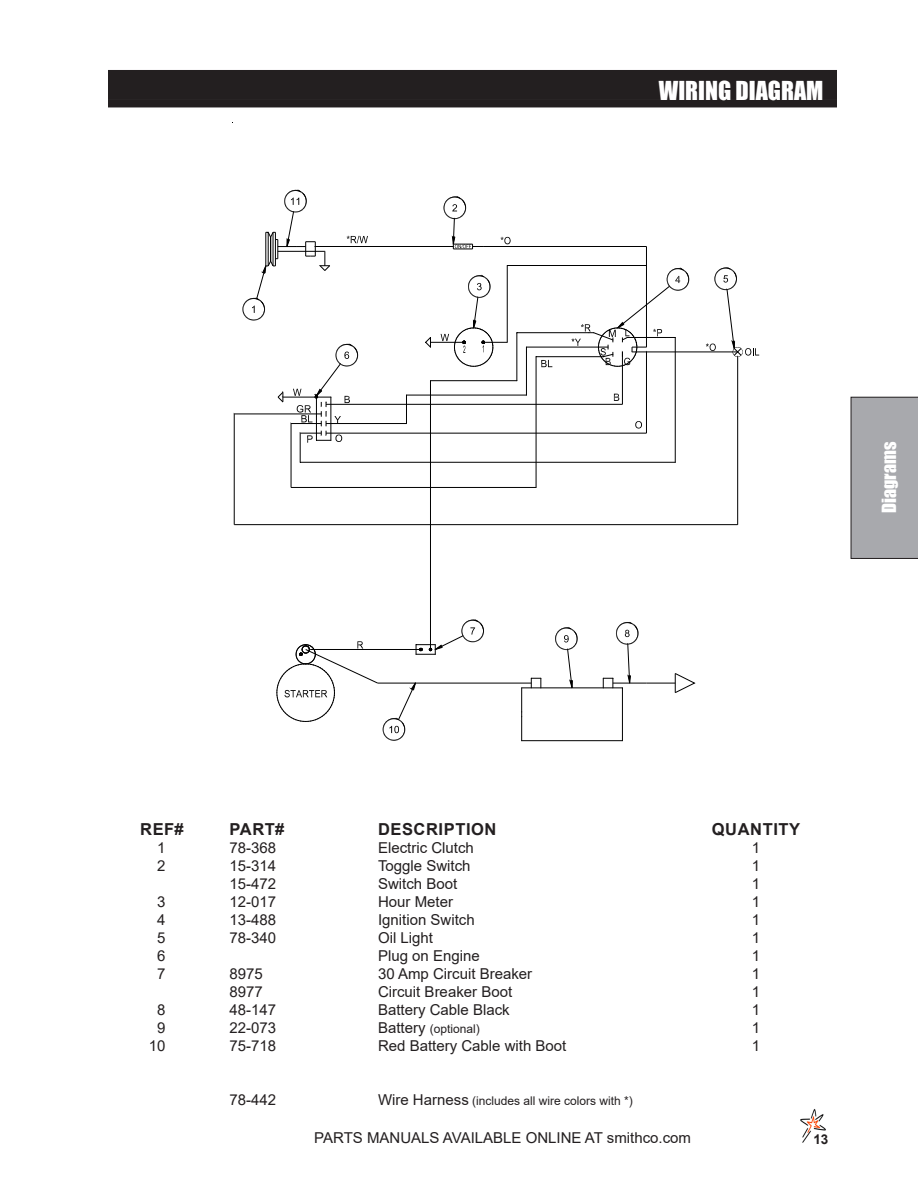
<style>
.page{position:relative;width:918px;height:1188px;background:#fff}
.page>*{position:absolute;margin:0;border:0;box-sizing:border-box;transform-origin:0 0}
.Header_Right{font:24px "Impact";color:#fff}
.t1{font:18px "Impact";color:#fff}
.Header_Parts_List{font:700 16.5px "Arial";letter-spacing:.035em;color:#231f20}
.Parts_List{font:15px "Arial";color:#231f20}
.t2{font:700 13.5px "Arial";color:#231f20}
.Parts_List-2{font:12px "Arial";color:#231f20}
.s1{font-size:15px}
</style>
<div class="page">
<img style="left:800px;top:1109px;width:26px;height:34px">
<div style="left:851px;top:397px;width:67px;height:162px;background:#a8a9ad"></div>
<div style="left:108px;top:70px;width:729px;height:30px;background:#231f20"></div>
<div style="left:108px;top:100px;width:729px;height:7px;background:#231f20"></div>
<hr style="left:517px;top:333px;width:1px;height:48px;background:#000">
<hr style="left:536px;top:357px;width:1px;height:131px;background:#000">
<hr style="left:300px;top:462px;width:375px;height:1px;background:#000">
<hr style="left:675px;top:337px;width:1px;height:125px;background:#000">
<hr style="left:632px;top:352px;width:106px;height:1px;background:#000">
<hr style="left:507px;top:265px;width:139px;height:1px;background:#000">
<hr style="left:517px;top:332px;width:72px;height:1px;background:#000">
<hr style="left:522px;top:740px;width:100px;height:1px;background:#000">
<hr style="left:622px;top:688px;width:1px;height:53px;background:#000">
<hr style="left:522px;top:688px;width:100px;height:1px;background:#000">
<svg style="left:521px;top:688px;width:1px;height:53px"></svg>
<hr style="left:536px;top:356px;width:67px;height:1px;background:#000">
<hr style="left:430px;top:342px;width:34px;height:1px;background:#000">
<hr style="left:430px;top:380px;width:87px;height:1px;background:#000">
<svg style="left:406px;top:396px;width:1px;height:27px"></svg>
<hr style="left:430px;top:381px;width:1px;height:269px;background:#000">
<hr style="left:526px;top:347px;width:82px;height:1px;background:#000">
<svg style="left:531px;top:678px;width:11px;height:10px"></svg>
<hr style="left:406px;top:395px;width:120px;height:1px;background:#000">
<svg style="left:526px;top:348px;width:1px;height:47px"></svg>
<svg style="left:426px;top:337px;width:5px;height:10px"></svg>
<hr style="left:378px;top:683px;width:153px;height:1px;background:#000">
<hr style="left:613px;top:683px;width:33px;height:1px;background:#000">
<svg style="left:646px;top:673px;width:49px;height:20px"></svg>
<hr style="left:507px;top:266px;width:1px;height:76px;background:#000">
<hr style="left:326px;top:404px;width:296px;height:1px;background:#000">
<hr style="left:326px;top:433px;width:321px;height:1px;background:#000">
<hr style="left:234px;top:524px;width:504px;height:1px;background:#000">
<hr style="left:291px;top:487px;width:245px;height:1px;background:#000">
<hr style="left:646px;top:246px;width:1px;height:101px;background:#000">
<hr style="left:483px;top:246px;width:163px;height:1px;background:#000">
<hr style="left:315px;top:246px;width:138px;height:1px;background:#000">
<hr style="left:326px;top:423px;width:81px;height:1px;background:#000">
<hr style="left:646px;top:352px;width:1px;height:81px;background:#000">
<hr style="left:234px;top:414px;width:1px;height:111px;background:#000">
<hr style="left:737px;top:357px;width:1px;height:168px;background:#000">
<hr style="left:283px;top:397px;width:33px;height:1px;background:#000">
<svg style="left:278px;top:392px;width:6px;height:10px"></svg>
<hr style="left:291px;top:424px;width:1px;height:63px;background:#000">
<hr style="left:622px;top:352px;width:1px;height:52px;background:#000">
<hr style="left:234px;top:414px;width:87px;height:1px;background:#000">
<hr style="left:291px;top:423px;width:30px;height:1px;background:#000">
<svg style="left:555px;top:628px;width:23px;height:60px"></svg>
<svg style="left:603px;top:622px;width:36px;height:66px"></svg>
<svg style="left:441px;top:276px;width:66px;height:91px"></svg>
<svg style="left:541px;top:360px;width:11px;height:7px"></svg>
<svg style="left:635px;top:421px;width:7px;height:8px"></svg>
<svg style="left:614px;top:394px;width:5px;height:7px"></svg>
<svg style="left:293px;top:344px;width:66px;height:118px"></svg>
<svg style="left:501px;top:236px;width:10px;height:8px"></svg>
<svg style="left:277px;top:620px;width:207px;height:121px"></svg>
<svg style="left:347px;top:236px;width:21px;height:7px"></svg>
<svg style="left:572px;top:268px;width:118px;height:99px"></svg>
<svg style="left:243px;top:190px;width:87px;height:131px"></svg>
<svg style="left:444px;top:197px;width:39px;height:53px"></svg>
<svg style="left:706px;top:268px;width:53px;height:90px"></svg>
<p class="Header_Right" style="left:659px;top:72px;width:166px">WIRING DIAGRAM</p>
<p class="t1" style="left:875px;top:513px;width:73px;rotate:-90deg">Diagrams</p>
<p class="Header_Parts_List" style="left:140px;top:818px;width:45px">REF#</p>
<p class="Header_Parts_List" style="left:230px;top:818px;width:56px">PART#</p>
<p class="Header_Parts_List" style="left:378px;top:818px;width:120px">DESCRIPTION</p>
<p class="Header_Parts_List" style="left:712px;top:818px;width:90px">QUANTITY</p>
<p class="Parts_List" style="left:157px;top:838px;width:10px">1</p>
<p class="Parts_List" style="left:230px;top:838px;width:48px">78-368</p>
<p class="Parts_List" style="left:378px;top:838px;width:97px">Electric Clutch</p>
<p class="Parts_List" style="left:752px;top:838px;width:10px">1</p>
<p class="Parts_List" style="left:157px;top:856px;width:10px">2</p>
<p class="Parts_List" style="left:230px;top:856px;width:48px">15-314</p>
<p class="Parts_List" style="left:378px;top:856px;width:94px">Toggle Switch</p>
<p class="Parts_List" style="left:752px;top:856px;width:10px">1</p>
<p class="Parts_List" style="left:230px;top:874px;width:48px">15-472</p>
<p class="Parts_List" style="left:378px;top:874px;width:81px">Switch Boot</p>
<p class="Parts_List" style="left:752px;top:874px;width:10px">1</p>
<p class="Parts_List" style="left:157px;top:892px;width:10px">3</p>
<p class="Parts_List" style="left:230px;top:892px;width:48px">12-017</p>
<p class="Parts_List" style="left:378px;top:892px;width:77px">Hour Meter</p>
<p class="Parts_List" style="left:752px;top:892px;width:10px">1</p>
<p class="Parts_List" style="left:157px;top:910px;width:10px">4</p>
<p class="Parts_List" style="left:230px;top:910px;width:48px">13-488</p>
<p class="Parts_List" style="left:378px;top:910px;width:98px">Ignition Switch</p>
<p class="Parts_List" style="left:752px;top:910px;width:10px">1</p>
<p class="Parts_List" style="left:157px;top:928px;width:10px">5</p>
<p class="Parts_List" style="left:230px;top:928px;width:48px">78-340</p>
<p class="Parts_List" style="left:378px;top:928px;width:57px">Oil Light</p>
<p class="Parts_List" style="left:752px;top:928px;width:10px">1</p>
<p class="Parts_List" style="left:157px;top:946px;width:10px">6</p>
<p class="Parts_List" style="left:378px;top:946px;width:103px">Plug on Engine</p>
<p class="Parts_List" style="left:752px;top:946px;width:10px">1</p>
<p class="Parts_List" style="left:157px;top:964px;width:10px">7</p>
<p class="Parts_List" style="left:230px;top:964px;width:35px">8975</p>
<p class="Parts_List" style="left:378px;top:964px;width:156px">30 Amp Circuit Breaker</p>
<p class="Parts_List" style="left:752px;top:964px;width:10px">1</p>
<p class="Parts_List" style="left:230px;top:982px;width:35px">8977</p>
<p class="Parts_List" style="left:378px;top:982px;width:136px">Circuit Breaker Boot</p>
<p class="Parts_List" style="left:752px;top:982px;width:10px">1</p>
<p class="Parts_List" style="left:157px;top:1000px;width:10px">8</p>
<p class="Parts_List" style="left:230px;top:1000px;width:48px">48-147</p>
<p class="Parts_List" style="left:378px;top:1000px;width:133px">Battery Cable Black</p>
<p class="Parts_List" style="left:752px;top:1000px;width:10px">1</p>
<p class="Parts_List" style="left:157px;top:1018px;width:10px">9</p>
<p class="Parts_List" style="left:230px;top:1018px;width:48px">22-073</p>
<p class="Parts_List-2" style="left:378px;top:1021px;width:103px"><span class="s1">Battery</span> (optional)</p>
<p class="Parts_List" style="left:752px;top:1018px;width:10px">1</p>
<p class="Parts_List" style="left:149px;top:1036px;width:18px">10</p>
<p class="Parts_List" style="left:230px;top:1036px;width:48px">75-718</p>
<p class="Parts_List" style="left:378px;top:1036px;width:190px">Red Battery Cable with Boot</p>
<p class="Parts_List" style="left:752px;top:1036px;width:10px">1</p>
<p class="Parts_List" style="left:230px;top:1090px;width:48px">78-442</p>
<p class="Parts_List-2" style="left:378px;top:1093px;width:256px"><span class="s1">Wire Harness</span> (includes all wire colors with *)</p>
<p class="Parts_List" style="left:314px;top:1128px;width:378px">PARTS MANUALS AVAILABLE ONLINE AT smithco.com</p>
<p class="t2" style="left:813px;top:1129px;width:17px">13</p>
</div>
